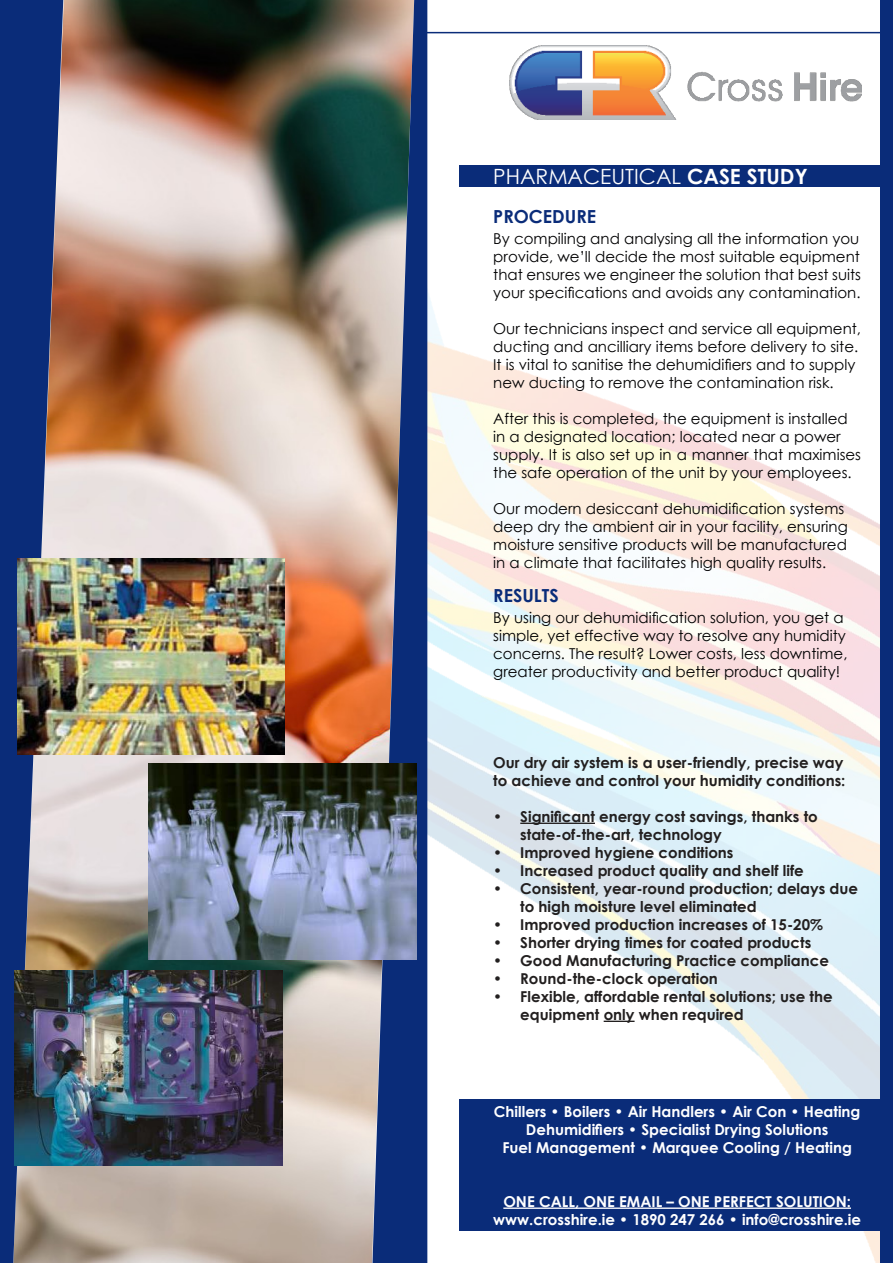
<style>
.page{position:relative;width:893px;height:1263px;background:#fff}
.page>*{position:absolute;margin:0;border:0;box-sizing:border-box;transform-origin:0 0}
.t1{font:21px "Century Gothic";color:#fff}
.t2{font:700 18px "Century Gothic";color:#0a2c79}
.t3{font:15px/18px "Century Gothic";color:#010102}
.t4{font:700 15px/18px "Century Gothic";color:#221f1f}
.t5{font:700 15px/18px "Century Gothic";color:#fff;text-align:center}
.s1{font-weight:700}
</style>
<div class="page">
<img style="left:427px;top:0;width:453px;height:1263px">
<img style="left:63px;top:0;width:309px;height:1263px">
<svg style="left:0;top:0;width:63px;height:1263px;background:#3f5082"></svg>
<svg style="left:372px;top:0;width:55px;height:1263px;background:#4c5a81"></svg>
<div style="left:880px;top:0;width:13px;height:1263px;background:#0a2c79"></div>
<hr style="left:415px;top:32px;width:465px;height:1px;background:#0a2c79">
<img style="left:509px;top:45px;width:352px;height:75px">
<hr style="left:520px;top:823px;width:75px;height:1px;background:#221f1f">
<hr style="left:604px;top:1021px;width:31px;height:1px;background:#221f1f">
<img style="left:149px;top:764px;width:268px;height:195px">
<img style="left:17px;top:559px;width:268px;height:195px">
<img style="left:15px;top:970px;width:268px;height:196px">
<div style="left:459px;top:165px;width:434px;height:22px;background:#0a2c79"></div>
<div style="left:459px;top:1099px;width:434px;height:132px;background:#0a2c79"></div>
<hr style="left:503px;top:1207px;width:348px;height:2px;background:#fff">
<h1 class="t1" style="left:493px;top:168px;width:316px">PHARMACEUTICAL <span class="s1">CASE STUDY</span></h1>
<p class="t2" style="left:493px;top:209px;width:104px">PROCEDURE</p>
<p class="t3" style="left:493px;top:231px;width:369px;text-align:justify">By compiling and analysing all the information you provide, we’ll decide the most suitable equipment that ensures we engineer the solution that best suits your specifications and avoids any contamination.</p>
<p class="t3" style="left:493px;top:321px;width:369px">Our technicians inspect and service all equipment, ducting and ancilliary items before delivery to site.<br>It is vital to sanitise the dehumidifiers and to supply new ducting to remove the contamination risk.</p>
<p class="t3" style="left:493px;top:411px;width:369px">After this is completed, the equipment is installed in a designated location; located near a power supply. It is also set up in a manner that maximises the safe operation of the unit by your employees.</p>
<p class="t3" style="left:493px;top:500px;width:356px">Our modern desiccant dehumidification systems deep dry the ambient air in your facility, ensuring moisture sensitive products will be manufactured in a climate that facilitates high quality results.</p>
<p class="t2" style="left:493px;top:588px;width:67px">RESULTS</p>
<p class="t3" style="left:493px;top:609px;width:356px">By using our dehumidification solution, you get a simple, yet effective way to resolve any humidity concerns. The result? Lower costs, less downtime, greater productivity and better product quality!</p>
<p class="t4" style="left:493px;top:755px;width:354px">Our dry air system is a user-friendly, precise way to achieve and control your humidity conditions:</p>
<p class="t4" style="left:520px;top:809px;width:299px;text-indent:-27px">• Significant energy cost savings, thanks to state-of-the-art, technology</p>
<p class="t4" style="left:493px;top:845px;width:242px">• Improved hygiene conditions</p>
<p class="t4" style="left:493px;top:863px;width:312px">• Increased product quality and shelf life</p>
<p class="t4" style="left:520px;top:881px;width:339px;text-indent:-27px">• Consistent, year-round production; delays due to high moisture level eliminated</p>
<p class="t4" style="left:493px;top:917px;width:331px">• Improved production increases of 15-20%</p>
<p class="t4" style="left:493px;top:935px;width:319px">• Shorter drying times for coated products</p>
<p class="t4" style="left:493px;top:953px;width:337px">• Good Manufacturing Practice compliance</p>
<p class="t4" style="left:493px;top:971px;width:226px">• Round-the-clock operation</p>
<p class="t4" style="left:520px;top:989px;width:314px;text-indent:-27px">• Flexible, affordable rental solutions; use the equipment only when required</p>
<p class="t5" style="left:494px;top:1104px;width:368px">Chillers • Boilers • Air Handlers • Air Con • Heating<br>Dehumidifiers • Specialist Drying Solutions<br>Fuel Management • Marquee Cooling / Heating</p>
<p class="t5" style="left:493px;top:1194px;width:369px">ONE CALL, ONE EMAIL – ONE PERFECT SOLUTION: www.crosshire.ie • 1890 247 266 • info@crosshire.ie</p>
</div>
